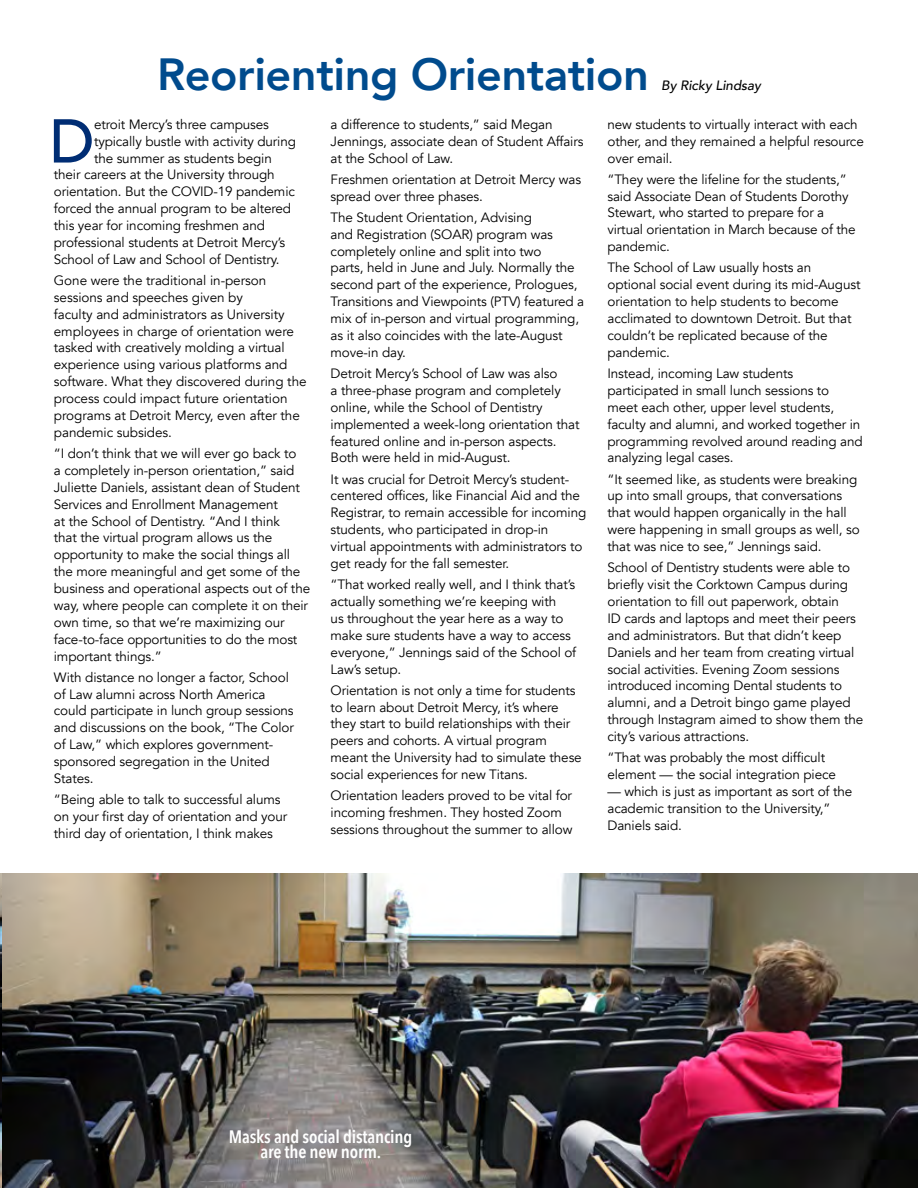
<style>
.page{position:relative;width:918px;height:1188px;background:#fff}
.page>*{position:absolute;margin:0;border:0;box-sizing:border-box;transform-origin:0 0}
.Drop_Cap{font:500 61.2px "Avenir";color:#002d74}
.Spiritus_NEW_Copy_Bo{font:800 45px "Avenir";letter-spacing:-.01em;color:#004b8d}
.t1{font:600 18px/15px "Avenir Next Condensed";letter-spacing:-.01em;color:#fff;text-align:center}
.Spiritus_NEW_Copy_Bo-2{font:13.5px/16.8px "Avenir";letter-spacing:-.01em;color:#000}
.Drop_Cap-2{font:13.5px "Avenir";letter-spacing:-.01em;color:#000}
.Spiritus_NEW_Copy_Bo-3{font:italic 500 13.5px "Avenir";letter-spacing:-.005em;color:#000}
</style>
<div class="page">
<img style="left:2px;top:873px;width:916px;height:315px">
<img style="left:0;top:873px;width:2px;height:315px">
<p class="Spiritus_NEW_Copy_Bo" style="left:157px;top:39px;width:493px">Reorienting Orientation</p>
<p class="Spiritus_NEW_Copy_Bo-3" style="left:661px;top:77px;width:101px">By Ricky Lindsay</p>
<p class="Drop_Cap" style="left:49px;top:88px;width:47px">D</p>
<p class="Drop_Cap-2" style="left:94px;top:116px;width:176px">etroit Mercy’s three campuses</p>
<p class="Drop_Cap-2" style="left:94px;top:133px;width:204px">typically bustle with activity during</p>
<p class="Drop_Cap-2" style="left:94px;top:150px;width:179px">the summer as students begin</p>
<p class="Drop_Cap-2" style="left:54px;top:167px;width:222px">their careers at the University through</p>
<p class="Drop_Cap-2" style="left:54px;top:184px;width:243px">orientation. But the COVID-19 pandemic</p>
<p class="Drop_Cap-2" style="left:54px;top:200px;width:239px">forced the annual program to be altered</p>
<p class="Drop_Cap-2" style="left:54px;top:217px;width:213px">this year for incoming freshmen and</p>
<p class="Drop_Cap-2" style="left:54px;top:234px;width:233px">professional students at Detroit Mercy’s</p>
<p class="Drop_Cap-2" style="left:54px;top:251px;width:227px">School of Law and School of Dentistry.</p>
<p class="Spiritus_NEW_Copy_Bo-2" style="left:54px;top:272px;width:254px">Gone were the traditional in-person sessions and speeches given by<br>faculty and administrators as University employees in charge of orientation were tasked with creatively molding a virtual experience using various platforms and software. What they discovered during the process could impact future orientation programs at Detroit Mercy, even after the pandemic subsides.</p>
<p class="Spiritus_NEW_Copy_Bo-2" style="left:54px;top:445px;width:258px">“I don’t think that we will ever go back to<br>a completely in-person orientation,” said Juliette Daniels, assistant dean of Student Services and Enrollment Management<br>at the School of Dentistry. “And I think<br>that the virtual program allows us the opportunity to make the social things all the more meaningful and get some of the business and operational aspects out of the way, where people can complete it on their own time, so that we’re maximizing our face-to-face opportunities to do the most important things.”</p>
<p class="Spiritus_NEW_Copy_Bo-2" style="left:54px;top:669px;width:241px">With distance no longer a factor, School of Law alumni across North America could participate in lunch group sessions and discussions on the book, “The Color of Law,” which explores government&shy;sponsored segregation in the United States.</p>
<p class="Spiritus_NEW_Copy_Bo-2" style="left:54px;top:791px;width:235px">“Being able to talk to successful alums on your first day of orientation and your third day of orientation, I think makes</p>
<p class="Spiritus_NEW_Copy_Bo-2" style="left:331px;top:116px;width:254px">a difference to students,” said Megan<br>Jennings, associate dean of Student Affairs at the School of Law.</p>
<p class="Spiritus_NEW_Copy_Bo-2" style="left:331px;top:171px;width:252px">Freshmen orientation at Detroit Mercy was spread over three phases.</p>
<p class="Spiritus_NEW_Copy_Bo-2" style="left:331px;top:209px;width:255px">The Student Orientation, Advising<br>and Registration (SOAR) program was completely online and split into two<br>parts, held in June and July. Normally the second part of the experience, Prologues, Transitions and Viewpoints (PTV) featured a mix of in-person and virtual programming, as it also coincides with the late-August move-in day.</p>
<p class="Spiritus_NEW_Copy_Bo-2" style="left:331px;top:365px;width:250px">Detroit Mercy’s School of Law was also<br>a three-phase program and completely online, while the School of Dentistry implemented a week-long orientation that featured online and in-person aspects.<br>Both were held in mid-August.</p>
<p class="Spiritus_NEW_Copy_Bo-2" style="left:331px;top:471px;width:257px">It was crucial for Detroit Mercy’s student&shy;centered offices, like Financial Aid and the Registrar, to remain accessible for incoming students, who participated in drop-in virtual appointments with administrators to get ready for the fall semester.</p>
<p class="Spiritus_NEW_Copy_Bo-2" style="left:331px;top:576px;width:247px">“That worked really well, and I think that’s actually something we’re keeping with<br>us throughout the year here as a way to make sure students have a way to access everyone,” Jennings said of the School of Law’s setup.</p>
<p class="Spiritus_NEW_Copy_Bo-2" style="left:331px;top:682px;width:253px">Orientation is not only a time for students to learn about Detroit Mercy, it’s where they start to build relationships with their peers and cohorts. A virtual program meant the University had to simulate these social experiences for new Titans.</p>
<p class="Spiritus_NEW_Copy_Bo-2" style="left:331px;top:787px;width:243px">Orientation leaders proved to be vital for incoming freshmen. They hosted Zoom sessions throughout the summer to allow</p>
<p class="Spiritus_NEW_Copy_Bo-2" style="left:608px;top:116px;width:258px">new students to virtually interact with each other, and they remained a helpful resource over email.</p>
<p class="Spiritus_NEW_Copy_Bo-2" style="left:608px;top:171px;width:250px">“They were the lifeline for the students,” said Associate Dean of Students Dorothy Stewart, who started to prepare for a virtual orientation in March because of the pandemic.</p>
<p class="Spiritus_NEW_Copy_Bo-2" style="left:608px;top:260px;width:255px">The School of Law usually hosts an optional social event during its mid-August orientation to help students to become acclimated to downtown Detroit. But that couldn’t be replicated because of the pandemic.</p>
<p class="Spiritus_NEW_Copy_Bo-2" style="left:608px;top:365px;width:257px">Instead, incoming Law students participated in small lunch sessions to meet each other, upper level students, faculty and alumni, and worked together in programming revolved around reading and analyzing legal cases.</p>
<p class="Spiritus_NEW_Copy_Bo-2" style="left:608px;top:471px;width:254px">“It seemed like, as students were breaking up into small groups, that conversations that would happen organically in the hall were happening in small groups as well, so that was nice to see,” Jennings said.</p>
<p class="Spiritus_NEW_Copy_Bo-2" style="left:608px;top:559px;width:257px">School of Dentistry students were able to briefly visit the Corktown Campus during orientation to fill out paperwork, obtain<br>ID cards and laptops and meet their peers and administrators. But that didn’t keep Daniels and her team from creating virtual social activities. Evening Zoom sessions introduced incoming Dental students to alumni, and a Detroit bingo game played through Instagram aimed to show them the city’s various attractions.</p>
<p class="Spiritus_NEW_Copy_Bo-2" style="left:608px;top:749px;width:230px">“That was probably the most difficult element — the social integration piece</p>
<p class="Spiritus_NEW_Copy_Bo-2" style="left:608px;top:783px;width:246px">— which is just as important as sort of the academic transition to the University,”<br>Daniels said.</p>
<p class="t1" style="left:229px;top:1129px;width:185px">Masks and social distancing are the new norm.</p>
</div>
